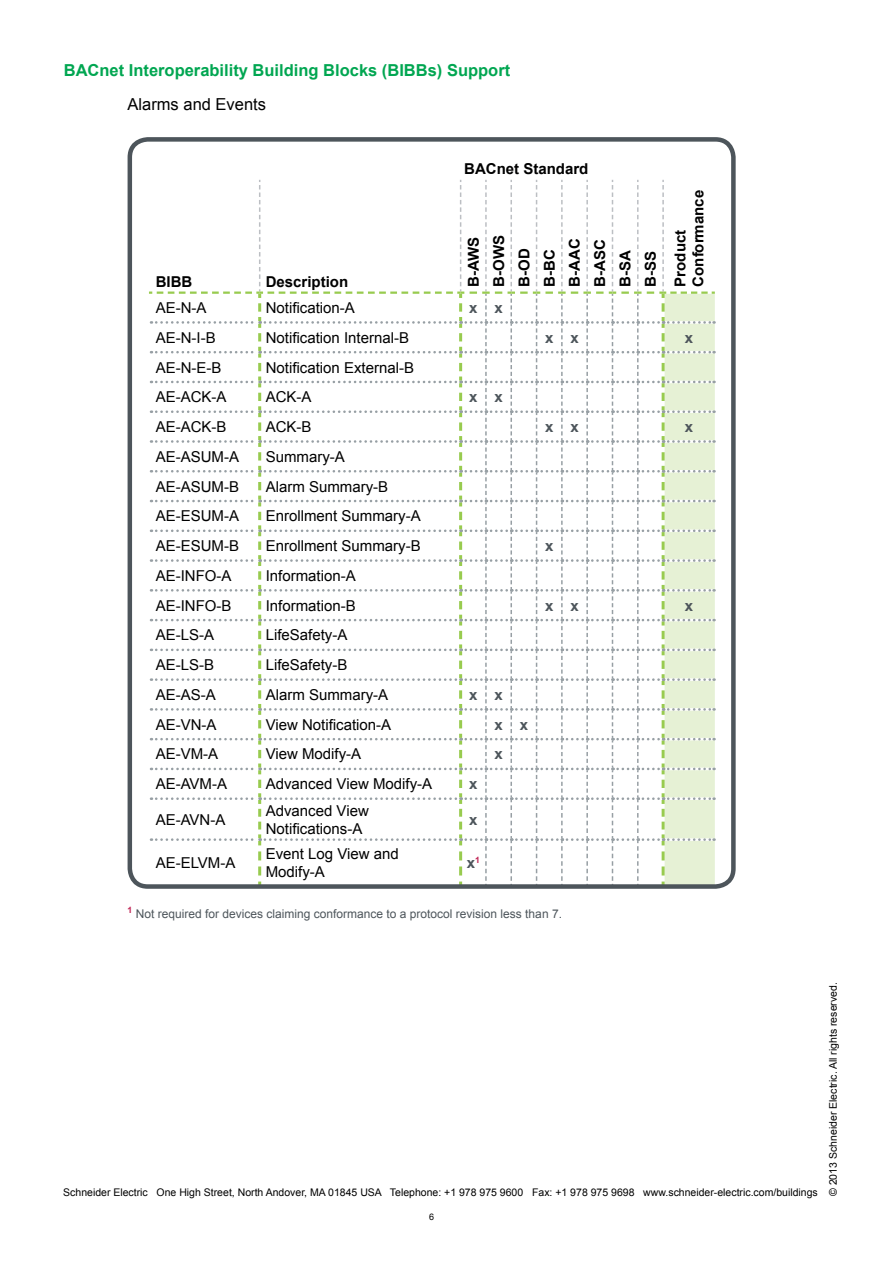
<style>
.page{position:relative;width:893px;height:1263px;background:#fff}
.page>*{position:absolute;margin:0;border:0;box-sizing:border-box;transform-origin:0 0}
.t1{font:700 16.5px "Arial";color:#00a651}
.t2{font:16.5px "Arial";color:#000}
.t3{font:15px/18px "Arial";color:#000}
.t4{font:700 15px/25.3px "Arial";color:#000}
.t5{font:700 15px "Arial";color:#4d555b}
.t6{font:12px "Arial";color:#4d555b}
.t7{font:10.5px "Arial";color:#000}
.t8{font:9px "Arial";color:#000}
</style>
<div class="page">
<svg style="left:149px;top:180px;width:566px;height:704px"></svg>
<div style="left:128px;top:137px;width:608px;height:752px;border:4px solid #4d555b;border-radius:18px"></div>
<p class="t1" style="left:64px;top:59px;width:448px">BACnet Interoperability Building Blocks (BIBBs) Support</p>
<p class="t2" style="left:128px;top:94px;width:140px">Alarms and Events</p>
<p class="t4" style="left:156px;top:269px;width:38px">BIBB</p>
<p class="t4" style="left:266px;top:269px;width:84px">Description</p>
<p class="t4" style="left:464px;top:156px;width:126px">BACnet Standard</p>
<p class="t4" style="left:461px;top:287px;width:53px;rotate:-90deg">B-AWS<br>B-OWS<br>B-OD<br>B-BC<br>B-AAC<br>B-ASC<br>B-SA<br>B-SS</p>
<p class="t4" style="left:672px;top:287px;width:98px;line-height:18px;rotate:-90deg">Product<br>Conformance</p>
<p class="t3" style="left:156px;top:299px;width:52px">AE-N-A</p>
<p class="t3" style="left:266px;top:299px;width:91px">Notification-A</p>
<p class="t5" style="left:469px;top:298px;width:35px">x x</p>
<p class="t3" style="left:156px;top:329px;width:61px">AE-N-I-B</p>
<p class="t3" style="left:266px;top:329px;width:145px">Notification Internal-B</p>
<p class="t5" style="left:545px;top:327px;width:35px">x x</p>
<p class="t5" style="left:685px;top:327px;width:10px">x</p>
<p class="t3" style="left:156px;top:358px;width:67px">AE-N-E-B</p>
<p class="t3" style="left:266px;top:358px;width:150px">Notification External-B</p>
<p class="t3" style="left:156px;top:388px;width:72px">AE-ACK-A</p>
<p class="t3" style="left:266px;top:388px;width:47px">ACK-A</p>
<p class="t5" style="left:469px;top:387px;width:35px">x x</p>
<p class="t3" style="left:156px;top:418px;width:72px">AE-ACK-B</p>
<p class="t3" style="left:266px;top:418px;width:47px">ACK-B</p>
<p class="t5" style="left:545px;top:417px;width:35px">x x</p>
<p class="t5" style="left:685px;top:417px;width:10px">x</p>
<p class="t3" style="left:156px;top:448px;width:85px">AE-ASUM-A</p>
<p class="t3" style="left:266px;top:448px;width:81px">Summary-A</p>
<p class="t3" style="left:156px;top:477px;width:85px">AE-ASUM-B</p>
<p class="t3" style="left:266px;top:477px;width:124px">Alarm Summary-B</p>
<p class="t3" style="left:156px;top:507px;width:85px">AE-ESUM-A</p>
<p class="t3" style="left:266px;top:507px;width:157px">Enrollment Summary-A</p>
<p class="t3" style="left:156px;top:537px;width:85px">AE-ESUM-B</p>
<p class="t3" style="left:266px;top:537px;width:157px">Enrollment Summary-B</p>
<p class="t5" style="left:545px;top:536px;width:10px">x</p>
<p class="t3" style="left:156px;top:567px;width:77px">AE-INFO-A</p>
<p class="t3" style="left:266px;top:567px;width:92px">Information-A</p>
<p class="t3" style="left:156px;top:596px;width:77px">AE-INFO-B</p>
<p class="t3" style="left:266px;top:596px;width:92px">Information-B</p>
<p class="t5" style="left:545px;top:595px;width:35px">x x</p>
<p class="t5" style="left:685px;top:595px;width:10px">x</p>
<p class="t3" style="left:156px;top:626px;width:60px">AE-LS-A</p>
<p class="t3" style="left:266px;top:626px;width:83px">LifeSafety-A</p>
<p class="t3" style="left:156px;top:656px;width:60px">AE-LS-B</p>
<p class="t3" style="left:266px;top:656px;width:83px">LifeSafety-B</p>
<p class="t3" style="left:156px;top:686px;width:62px">AE-AS-A</p>
<p class="t3" style="left:266px;top:686px;width:124px">Alarm Summary-A</p>
<p class="t5" style="left:469px;top:685px;width:35px">x x</p>
<p class="t3" style="left:156px;top:715px;width:62px">AE-VN-A</p>
<p class="t3" style="left:266px;top:715px;width:127px">View Notification-A</p>
<p class="t5" style="left:494px;top:714px;width:35px">x x</p>
<p class="t3" style="left:156px;top:745px;width:64px">AE-VM-A</p>
<p class="t3" style="left:266px;top:745px;width:97px">View Modify-A</p>
<p class="t5" style="left:494px;top:744px;width:10px">x</p>
<p class="t3" style="left:156px;top:775px;width:73px">AE-AVM-A</p>
<p class="t3" style="left:266px;top:775px;width:168px">Advanced View Modify-A</p>
<p class="t5" style="left:469px;top:774px;width:10px">x</p>
<p class="t3" style="left:156px;top:810px;width:71px">AE-AVN-A</p>
<p class="t3" style="left:266px;top:801px;width:105px">Advanced View<br>Notifications-A</p>
<p class="t5" style="left:469px;top:809px;width:10px">x</p>
<p class="t3" style="left:156px;top:854px;width:81px">AE-ELVM-A</p>
<p class="t3" style="left:266px;top:845px;width:135px">Event Log View and<br>Modify-A</p>
<p class="t5" style="left:467px;top:853px;width:15px">x<sup>1</sup></p>
<p class="t6" style="left:128px;top:906px;width:436px"><sup>1</sup> Not required for devices claiming conformance to a protocol revision less than 7.</p>
<p class="t7" style="left:63px;top:1185px;width:756px">Schneider Electric One High Street, North Andover, MA 01845 USA Telephone: +1 978 975 9600 Fax: +1 978 975 9698 www.schneider-electric.com/buildings</p>
<p class="t8" style="left:429px;top:1211px;width:7px">6</p>
<p class="t7" style="left:826px;top:1196px;width:215px;rotate:-90deg">© 2013 Schneider Electric. All rights reserved.</p>
</div>
